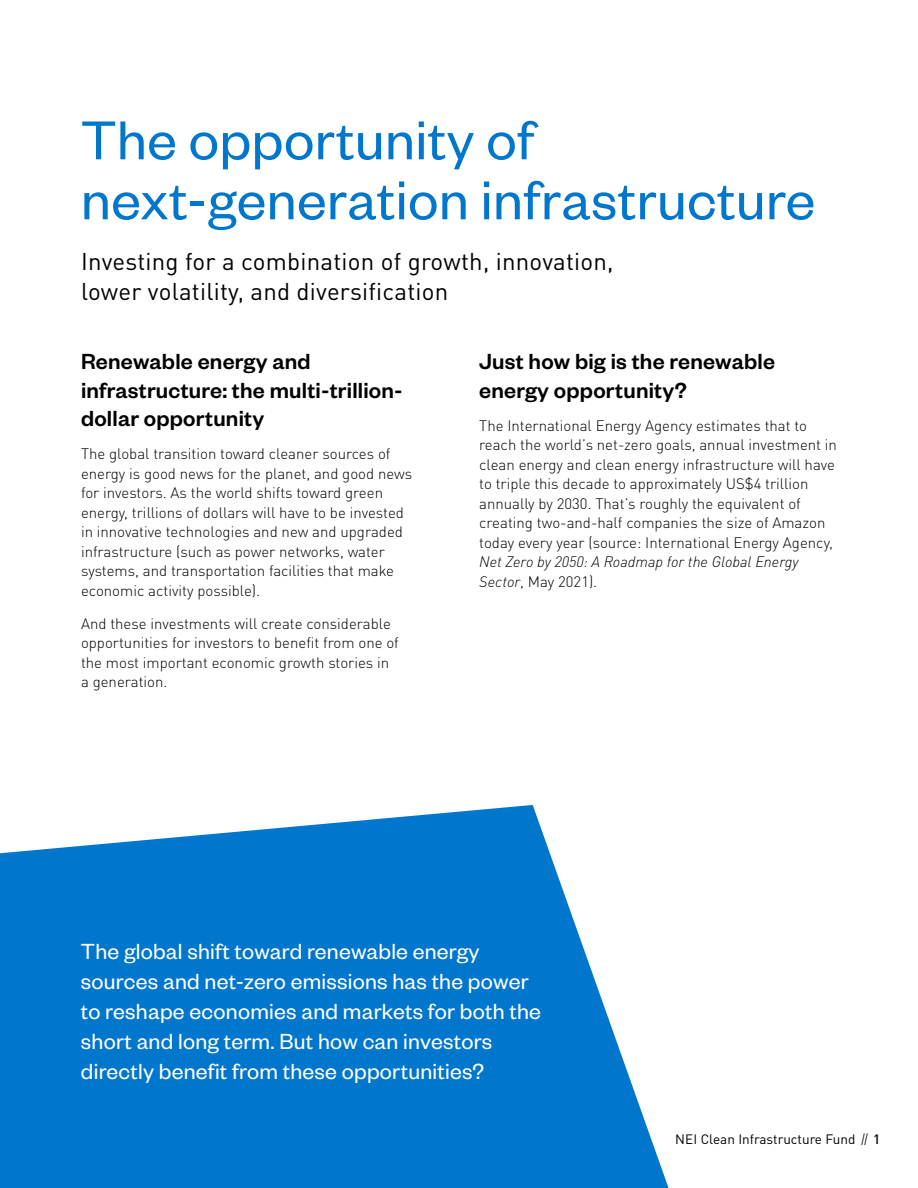
<style>
.page{position:relative;width:918px;height:1188px;background:#fff}
.page>*{position:absolute;margin:0;border:0;box-sizing:border-box;transform-origin:0 0}
.t1{font:60px/60px "Founders Grotesk";letter-spacing:.01em;color:#0077cd}
.Callout{font:24px/30px "Founders Grotesk";letter-spacing:.01em;color:#fff}
.t2{font:500 24px/28.8px "Founders Grotesk";letter-spacing:.01em;color:#000}
.Opening_line{font:24px/30px "DIN Pro";letter-spacing:.01em;color:#000}
.Body{font:300 15px/19.5px "DIN Pro";color:#000}
.t3{font:13.5px "DIN Pro";color:#000}
.s1{font-style:italic}
.s2{font-stretch:condensed}
.s3{font-weight:500}
</style>
<div class="page">
<svg style="left:0;top:805px;width:669px;height:383px;fill:#0077cd"></svg>
<h1 class="t1" style="left:81px;top:107px;width:736px">The opportunity of next-generation infrastructure</h1>
<h2 class="Opening_line" style="left:81px;top:244px;width:534px">Investing for a combination of growth, innovation, lower volatility, and diversification</h2>
<h2 class="t2" style="left:81px;top:346px;width:323px">Renewable energy and infrastructure: the multi-trillion&shy;dollar opportunity</h2>
<p class="Body" style="left:81px;top:443px;width:333px">The global transition toward cleaner sources of energy is good news for the planet, and good news for investors. As the world shifts toward green energy, trillions of dollars will have to be invested in innovative technologies and new and upgraded infrastructure (such as power networks, water systems, and transportation facilities that make economic activity possible).</p>
<p class="Body" style="left:81px;top:613px;width:319px">And these investments will create considerable opportunities for investors to benefit from one of the most important economic growth stories in a generation.</p>
<h2 class="t2" style="left:479px;top:346px;width:297px">Just how big is the renewable energy opportunity?</h2>
<p class="Body" style="left:479px;top:415px;width:359px">The International Energy Agency estimates that to reach the world’s net-zero goals, annual investment in clean energy and clean energy infrastructure will have to triple this decade to approximately US$4 trillion annually by 2030. That’s roughly the equivalent of creating two-and-half companies the size of Amazon today every year (source: International Energy Agency, <span class="s1">Net Zero by 2050: A Roadmap for the Global Energy Sector</span>, May 2021).</p>
<p class="Callout" style="left:81px;top:935px;width:461px">The global shift toward renewable energy sources and net-zero emissions has the power to reshape economies and markets for both the short and long term. But how can investors directly benefit from these opportunities?</p>
<p class="t3" style="left:675px;top:1129px;width:207px">NEI Clean Infrastructure Fund <span class="s2">//</span> <span class="s3">1</span></p>
</div>
